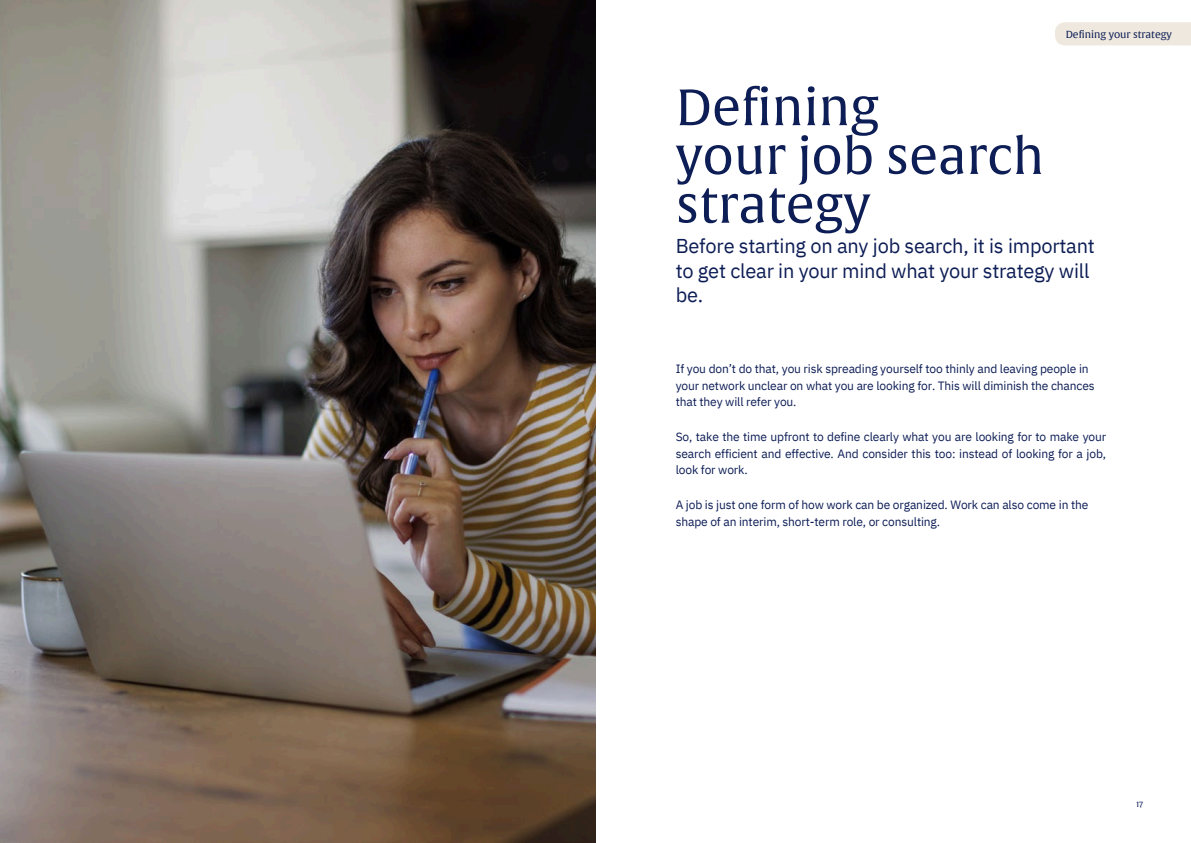
<style>
.page{position:relative;width:1191px;height:843px;background:#fff}
.page>*{position:absolute;margin:0;border:0;box-sizing:border-box;transform-origin:0 0}
.t1{font:50px/48.8px "Alverata";color:#0d1d55}
.t2{font:20px/24.8px "IBM Plex Sans";letter-spacing:-.01em;color:#0d1d55}
.t3{font:12px/16.5px "IBM Plex Sans";letter-spacing:-.01em;color:#0d1d55}
.t4{font:10px "Alverata";color:#0d1d55}
.t5{font:8px "Alverata";color:#0d1d55}
</style>
<div class="page">
<img style="left:0;top:0;width:596px;height:842px">
<div style="left:1055px;top:22px;width:135px;height:23px;background:#eee8de"></div>
<p class="t4" style="left:1065px;top:31px;width:108px">Defining your strategy</p>
<h1 class="t1" style="left:675px;top:86px;width:370px">Defining<br>your job search strategy</h1>
<h1 class="t2" style="left:675px;top:233px;width:420px">Before starting on any job search, it is important to get clear in your mind what your strategy will be.</h1>
<h2 class="t3" style="left:675px;top:360px;width:420px">If you don’t do that, you risk spreading yourself too thinly and leaving people in your network unclear on what you are looking for. This will diminish the chances that they will refer you.</h2>
<h2 class="t3" style="left:675px;top:428px;width:432px;text-align:justify">So, take the time upfront to define clearly what you are looking for to make your search efficient and effective. And consider this too: instead of looking for a job, look for work.</h2>
<h2 class="t3" style="left:675px;top:496px;width:414px">A job is just one form of how work can be organized. Work can also come in the shape of an interim, short-term role, or consulting.</h2>
<p class="t5" style="left:1135px;top:800px;width:9px">17</p>
</div>
